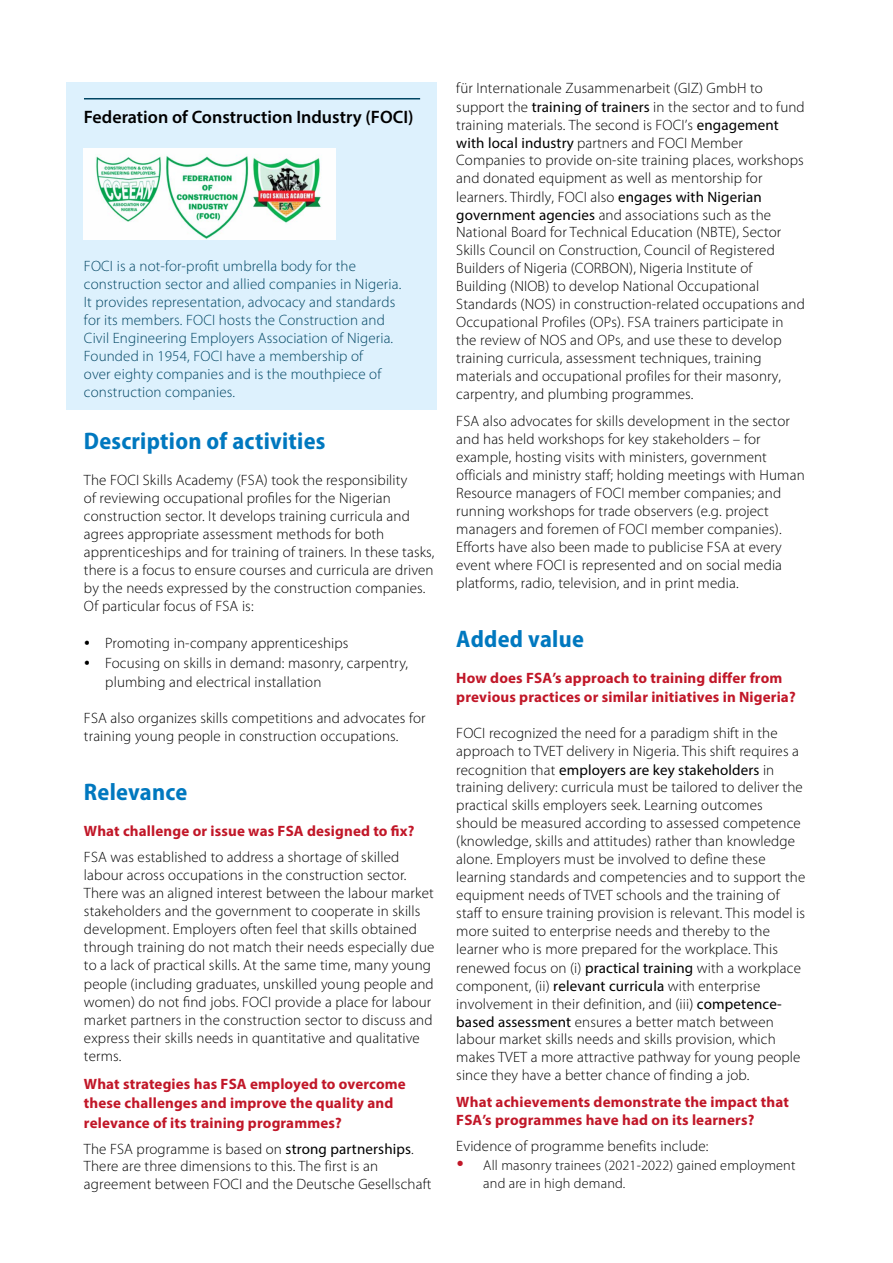
<style>
.page{position:relative;width:893px;height:1263px;background:#fff}
.page>*{position:absolute;margin:0;border:0;box-sizing:border-box;transform-origin:0 0}
.t1{font:700 semi-condensed 24px "Myriad Pro";letter-spacing:.01em;color:#0078bf}
.t2{font:600 18px "Myriad Pro";color:#000}
.t3{font:300 15px/18px "Myriad Pro";letter-spacing:.01em;color:#000}
.t4{font:300 15px/18px "Myriad Pro";letter-spacing:.01em;color:#004563}
.t5{font:700 15px/19.5px "Myriad Pro";letter-spacing:.01em;color:#c11728}
.t6{font:300 14.25px/18px "Myriad Pro";letter-spacing:.01em;color:#000}
.s1{font-weight:400}
</style>
<div class="page">
<div style="left:67px;top:82px;width:370px;height:328px;background:#ddf1fd"></div>
<hr style="left:84px;top:98px;width:336px;height:1px;background:#004563">
<img style="left:84px;top:149px;width:251px;height:91px">
<p class="t2" style="left:84px;top:105px;width:331px">Federation of Construction Industry (FOCI)</p>
<p class="t4" style="left:84px;top:256px;width:319px">FOCI is a not-for-profit umbrella body for the construction sector and allied companies in Nigeria.<br>It provides representation, advocacy and standards for its members. FOCI hosts the Construction and Civil Engineering Employers Association of Nigeria.<br>Founded in 1954, FOCI have a membership of<br>over eighty companies and is the mouthpiece of construction companies.</p>
<h1 class="t1" style="left:84px;top:425px;width:243px">Description of activities</h1>
<p class="t3" style="left:84px;top:471px;width:352px">The FOCI Skills Academy (FSA) took the responsibility<br>of reviewing occupational profiles for the Nigerian construction sector. It develops training curricula and agrees appropriate assessment methods for both apprenticeships and for training of trainers. In these tasks, there is a focus to ensure courses and curricula are driven by the needs expressed by the construction companies.<br>Of particular focus of FSA is:</p>
<p class="t3" style="left:105px;top:633px;width:304px;line-height:19.5px">Promoting in-company apprenticeships<br>Focusing on skills in demand: masonry, carpentry, plumbing and electrical installation</p>
<p class="t3" style="left:84px;top:709px;width:343px">FSA also organizes skills competitions and advocates for training young people in construction occupations.</p>
<h1 class="t1" style="left:84px;top:776px;width:105px">Relevance</h1>
<p class="t5" style="left:84px;top:821px;width:332px">What challenge or issue was FSA designed to fx?</p>
<p class="t3" style="left:84px;top:848px;width:352px">FSA was established to address a shortage of skilled labour across occupations in the construction sector.<br>There was an aligned interest between the labour market stakeholders and the government to cooperate in skills development. Employers often feel that skills obtained through training do not match their needs especially due to a lack of practical skills. At the same time, many young people (including graduates, unskilled young people and women) do not find jobs. FOCI provide a place for labour market partners in the construction sector to discuss and express their skills needs in quantitative and qualitative terms.</p>
<p class="t5" style="left:84px;top:1073px;width:323px">What strategies has FSA employed to overcome these challenges and improve the quality and relevance of its training programmes?</p>
<p class="t3" style="left:84px;top:1140px;width:349px">The FSA programme is based on <span class="s1">strong partnerships</span>.<br>There are three dimensions to this. The first is an agreement between FOCI and the Deutsche Gesellschaft</p>
<p class="t3" style="left:456px;top:79px;width:350px">für Internationale Zusammenarbeit (GIZ) GmbH to support the <span class="s1">training of trainers</span> in the sector and to fund training materials. The second is FOCI’s <span class="s1">engagement with local industry</span> partners and FOCI Member Companies to provide on-site training places, workshops and donated equipment as well as mentorship for learners. Thirdly, FOCI also <span class="s1">engages with Nigerian government agencies</span> and associations such as the National Board for Technical Education (NBTE), Sector Skills Council on Construction, Council of Registered Builders of Nigeria (CORBON), Nigeria Institute of Building (NIOB) to develop National Occupational Standards (NOS) in construction-related occupations and Occupational Profiles (OPs). FSA trainers participate in the review of NOS and OPs, and use these to develop training curricula, assessment techniques, training materials and occupational profiles for their masonry, carpentry, and plumbing programmes.</p>
<p class="t3" style="left:456px;top:411px;width:350px">FSA also advocates for skills development in the sector and has held workshops for key stakeholders – for example, hosting visits with ministers, government officials and ministry staff; holding meetings with Human Resource managers of FOCI member companies; and running workshops for trade observers (e.g. project managers and foremen of FOCI member companies).<br>Efforts have also been made to publicise FSA at every event where FOCI is represented and on social media platforms, radio, television, and in print media.</p>
<h1 class="t1" style="left:456px;top:623px;width:129px">Added value</h1>
<p class="t5" style="left:456px;top:667px;width:341px">How does FSA’s approach to training differ from previous practices or similar initiatives in Nigeria?</p>
<p class="t3" style="left:456px;top:724px;width:351px">FOCI recognized the need for a paradigm shift in the approach to TVET delivery in Nigeria. This shift requires a recognition that <span class="s1">employers are key stakeholders</span> in training delivery: curricula must be tailored to deliver the practical skills employers seek. Learning outcomes should be measured according to assessed competence (knowledge, skills and attitudes) rather than knowledge alone. Employers must be involved to define these learning standards and competencies and to support the equipment needs of TVET schools and the training of staff to ensure training provision is relevant. This model is more suited to enterprise needs and thereby to the learner who is more prepared for the workplace. This renewed focus on (i) <span class="s1">practical training</span> with a workplace component, (ii) <span class="s1">relevant curricula</span> with enterprise involvement in their definition, and (iii) <span class="s1">competence&shy;based assessment</span> ensures a better match between labour market skills needs and skills provision, which makes TVET a more attractive pathway for young people since they have a better chance of finding a job.</p>
<p class="t5" style="left:456px;top:1092px;width:334px;line-height:18px">What achievements demonstrate the impact that<br>FSA’s programmes have had on its learners?</p>
<p class="t3" style="left:456px;top:1137px;width:254px">Evidence of programme benefits include:</p>
<p class="t6" style="left:483px;top:1156px;width:314px">All masonry trainees (2021-2022) gained employment and are in high demand.</p>
</div>
